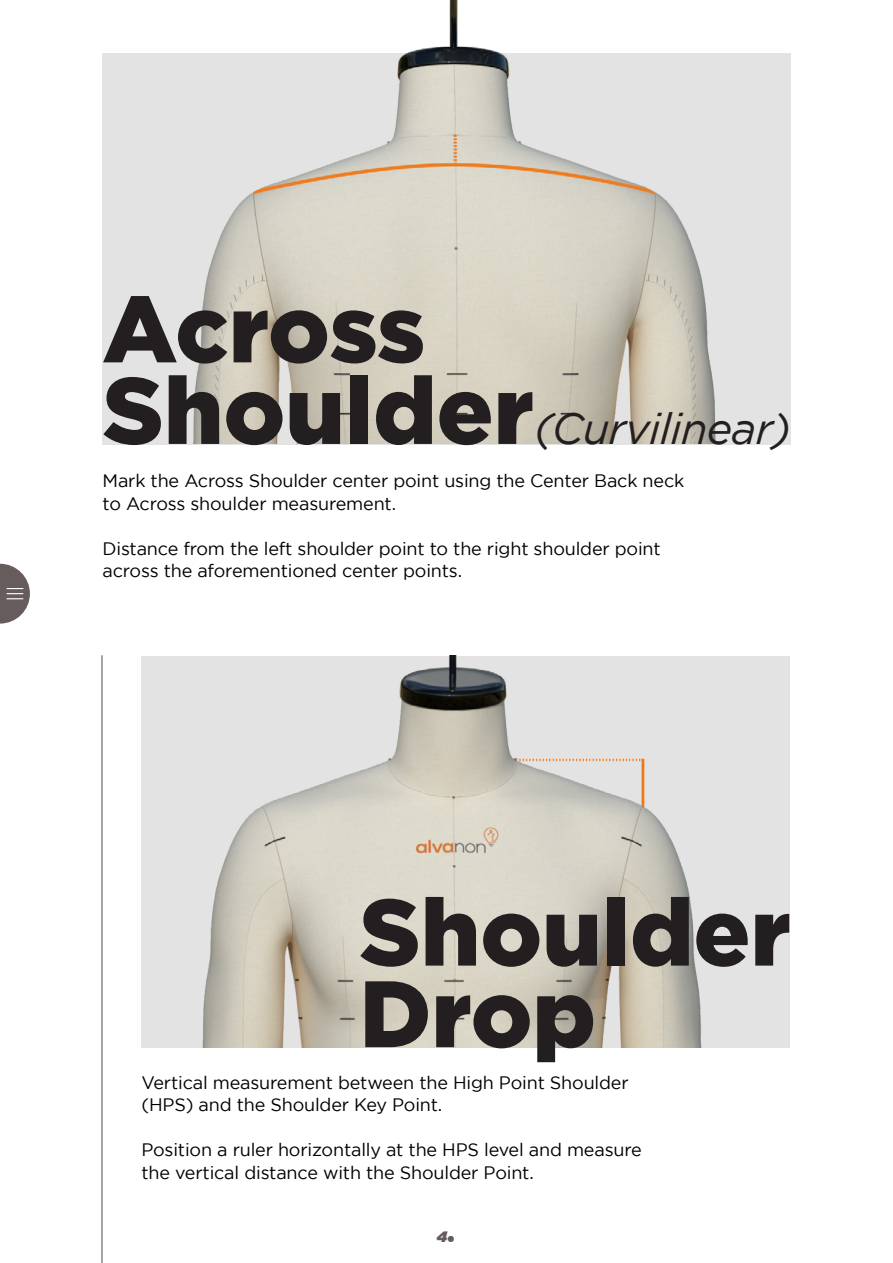
<style>
.page{position:relative;width:893px;height:1263px;background:#fff}
.page>*{position:absolute;margin:0;border:0;box-sizing:border-box;transform-origin:0 0}
.t1{font:900 94.05px/81.6px "Gotham";color:#231f20}
.t2{font:italic 43.5px "Gotham";letter-spacing:-.02em;color:#231f20}
.t3{font:18px/22.5px "Gotham";letter-spacing:-.01em;color:#000}
.t4{font:italic 900 15px "Gotham";color:#655c5b}
.s1{font-weight:900;font-style:normal;font-size:94.05px}
.s2{font-family:"Futura";font-weight:700;font-style:normal;font-size:30px}
</style>
<div class="page">
<div style="left:102px;top:53px;width:688px;height:391px;background:#e3e3e3"></div>
<div style="left:141px;top:656px;width:649px;height:391px;background:#e3e3e3"></div>
<img style="left:202px;top:656px;width:500px;height:391px">
<hr style="left:101px;top:655px;width:2px;height:608px;background:#655c5b">
<img style="left:193px;top:0;width:523px;height:444px">
<svg style="left:0;top:564px;width:30px;height:60px"></svg>
<h1 class="t1" style="left:103px;top:286px;width:324px">Across</h1>
<h2 class="t2" style="left:103px;top:404px;width:690px"><span class="s1">Shoulder</span>(Curvilinear)</h2>
<p class="t3" style="left:103px;top:469px;width:583px">Mark the Across Shoulder center point using the Center Back neck to Across shoulder measurement.</p>
<p class="t3" style="left:103px;top:537px;width:560px">Distance from the left shoulder point to the right shoulder point across the aforementioned center points.</p>
<h1 class="t1" style="left:359px;top:889px;width:433px">Shoulder<br>Drop</h1>
<p class="t3" style="left:141px;top:1071px;width:489px">Vertical measurement between the High Point Shoulder (HPS) and the Shoulder Key Point.</p>
<p class="t3" style="left:141px;top:1138px;width:502px">Position a ruler horizontally at the HPS level and measure the vertical distance with the Shoulder Point.</p>
<p class="t4" style="left:437px;top:1228px;width:21px">4<span class="s2">.</span></p>
</div>
